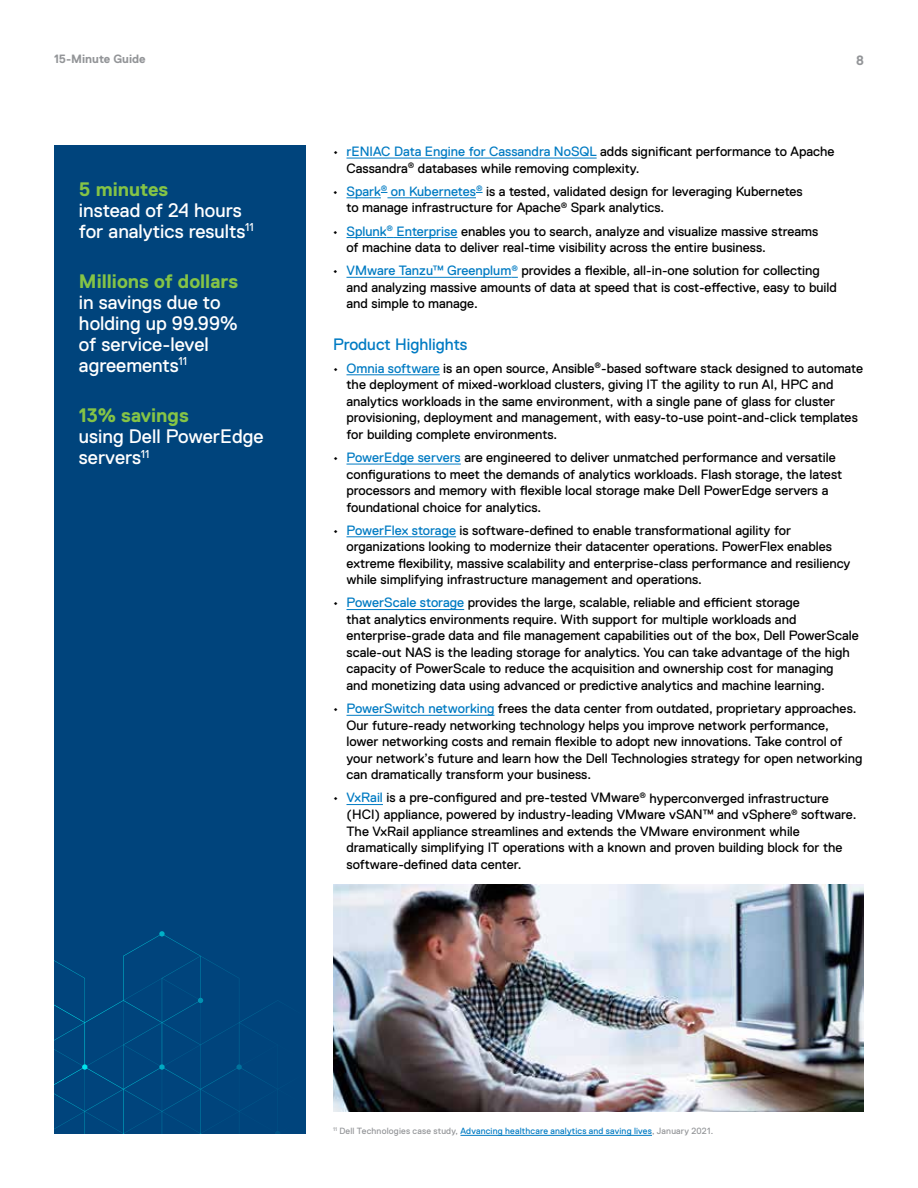
<style>
.page{position:relative;width:918px;height:1188px;background:#fff}
.page>*{position:absolute;margin:0;border:0;box-sizing:border-box;transform-origin:0 0}
.t1{font:19.5px/21px "Dell Replica";color:#fff}
.t2{font:700 19.5px "Dell Replica";color:#85c446}
.t3{font:16.5px "Dell Replica";color:#007bc3}
.t4{font:13.5px/16.5px "Dell Replica";color:#000}
.t5{font:700 13.5px "Dell Replica";color:#939598}
.t6{font:700 12px "Dell Replica";color:#939598}
.t7{font:9px "Dell Replica";letter-spacing:.02em;color:#007bc3}
.s1{color:#007bc3}
.s2{color:#939598}
</style>
<div class="page">
<div style="left:54px;top:145px;width:252px;height:989px;background:#00447c"></div>
<svg style="left:54px;top:931px;width:226px;height:203px"></svg>
<img style="left:333px;top:885px;width:531px;height:226px">
<hr style="left:346px;top:158px;width:251px;height:1px;background:#007bc3">
<hr style="left:346px;top:198px;width:35px;height:1px;background:#007bc3">
<hr style="left:387px;top:198px;width:89px;height:1px;background:#007bc3">
<hr style="left:346px;top:237px;width:41px;height:1px;background:#007bc3">
<hr style="left:393px;top:237px;width:65px;height:1px;background:#007bc3">
<hr style="left:346px;top:277px;width:165px;height:1px;background:#007bc3">
<hr style="left:346px;top:375px;width:94px;height:1px;background:#007bc3">
<hr style="left:346px;top:464px;width:115px;height:1px;background:#007bc3">
<hr style="left:346px;top:537px;width:110px;height:1px;background:#007bc3">
<hr style="left:346px;top:609px;width:118px;height:1px;background:#007bc3">
<hr style="left:346px;top:715px;width:148px;height:1px;background:#007bc3">
<hr style="left:346px;top:804px;width:37px;height:1px;background:#007bc3">
<hr style="left:460px;top:1135px;width:192px;height:1px;background:#007bc3">
<p class="t6" style="left:54px;top:53px;width:93px">15‑Minute Guide</p>
<p class="t5" style="left:856px;top:52px;width:9px">8</p>
<h1 class="t2" style="left:79px;top:178px;width:91px">5 minutes</h1>
<h1 class="t1" style="left:79px;top:199px;width:176px">instead of 24 hours for analytics results<sup>11</sup></h1>
<h1 class="t2" style="left:79px;top:270px;width:161px">Millions of dollars</h1>
<h1 class="t1" style="left:79px;top:292px;width:160px">in savings due to holding up 99.99% of service‑level agreements<sup>11</sup></h1>
<h1 class="t2" style="left:79px;top:404px;width:111px">13% savings</h1>
<h1 class="t1" style="left:79px;top:426px;width:186px">using Dell PowerEdge servers<sup>11</sup></h1>
<p class="t4" style="left:346px;top:143px;width:490px;text-indent:-14px">• <span class="s1">rENIAC Data Engine for Cassandra NoSQL</span> adds significant performance to Apache<br>Cassandra<sup>®</sup> databases while removing complexity.</p>
<p class="t4" style="left:346px;top:183px;width:458px;text-indent:-13px">• <span class="s1">Spark</span><sup>®</sup> <span class="s1">on Kubernetes</span><sup>®</sup> is a tested, validated design for leveraging Kubernetes to manage infrastructure for Apache<sup>®</sup> Spark analytics.</p>
<p class="t4" style="left:346px;top:223px;width:473px;text-indent:-14px">• <span class="s1">Splunk</span><sup>®</sup> <span class="s1">Enterprise</span> enables you to search, analyze and visualize massive streams of machine data to deliver real‑time visibility across the entire business.</p>
<p class="t4" style="left:346px;top:262px;width:492px;text-indent:-13px">• <span class="s1">VMware Tanzu™ Greenplum</span><sup>®</sup> provides a flexible, all‑in‑one solution for collecting and analyzing massive amounts of data at speed that is cost‑effective, easy to build and simple to manage.</p>
<p class="t3" style="left:333px;top:335px;width:136px">Product Highlights</p>
<p class="t4" style="left:347px;top:360px;width:518px;text-indent:-14px">• <span class="s1">Omnia software</span> is an open source, Ansible<sup>®</sup>‑based software stack designed to automate the deployment of mixed‑workload clusters, giving IT the agility to run AI, HPC and analytics workloads in the same environment, with a single pane of glass for cluster provisioning, deployment and management, with easy‑to‑use point‑and‑click templates for building complete environments.</p>
<p class="t4" style="left:347px;top:449px;width:497px;text-indent:-14px">• <span class="s1">PowerEdge servers</span> are engineered to deliver unmatched performance and versatile configurations to meet the demands of analytics workloads. Flash storage, the latest processors and memory with flexible local storage make Dell PowerEdge servers a foundational choice for analytics.</p>
<p class="t4" style="left:347px;top:522px;width:505px;text-indent:-14px">• <span class="s1">PowerFlex storage</span> is software‑defined to enable transformational agility for organizations looking to modernize their datacenter operations. PowerFlex enables extreme flexibility, massive scalability and enterprise‑class performance and resiliency while simplifying infrastructure management and operations.</p>
<p class="t4" style="left:347px;top:595px;width:514px;text-indent:-14px">• <span class="s1">PowerScale storage</span> provides the large, scalable, reliable and efficient storage<br>that analytics environments require. With support for multiple workloads and enterprise‑grade data and file management capabilities out of the box, Dell PowerScale scale‑out NAS is the leading storage for analytics. You can take advantage of the high capacity of PowerScale to reduce the acquisition and ownership cost for managing<br>and monetizing data using advanced or predictive analytics and machine learning.</p>
<p class="t4" style="left:347px;top:700px;width:518px;text-indent:-14px">• <span class="s1">PowerSwitch networking</span> frees the data center from outdated, proprietary approaches.<br>Our future‑ready networking technology helps you improve network performance, lower networking costs and remain flexible to adopt new innovations. Take control of your network’s future and learn how the Dell Technologies strategy for open networking can dramatically transform your business.</p>
<p class="t4" style="left:346px;top:790px;width:512px;text-indent:-13px">• <span class="s1">VxRail</span> is a pre‑configured and pre‑tested VMware<sup>®</sup> hyperconverged infrastructure (HCI) appliance, powered by industry‑leading VMware vSAN™ and vSphere<sup>®</sup> software.<br>The VxRail appliance streamlines and extends the VMware environment while dramatically simplifying IT operations with a known and proven building block for the software‑defined data center.</p>
<p class="t7" style="left:333px;top:1126px;width:382px"><sup>11</sup> <span class="s2">Dell Technologies case study,</span> Advancing healthcare analytics and saving lives<span class="s2">, January 2021.</span></p>
</div>
